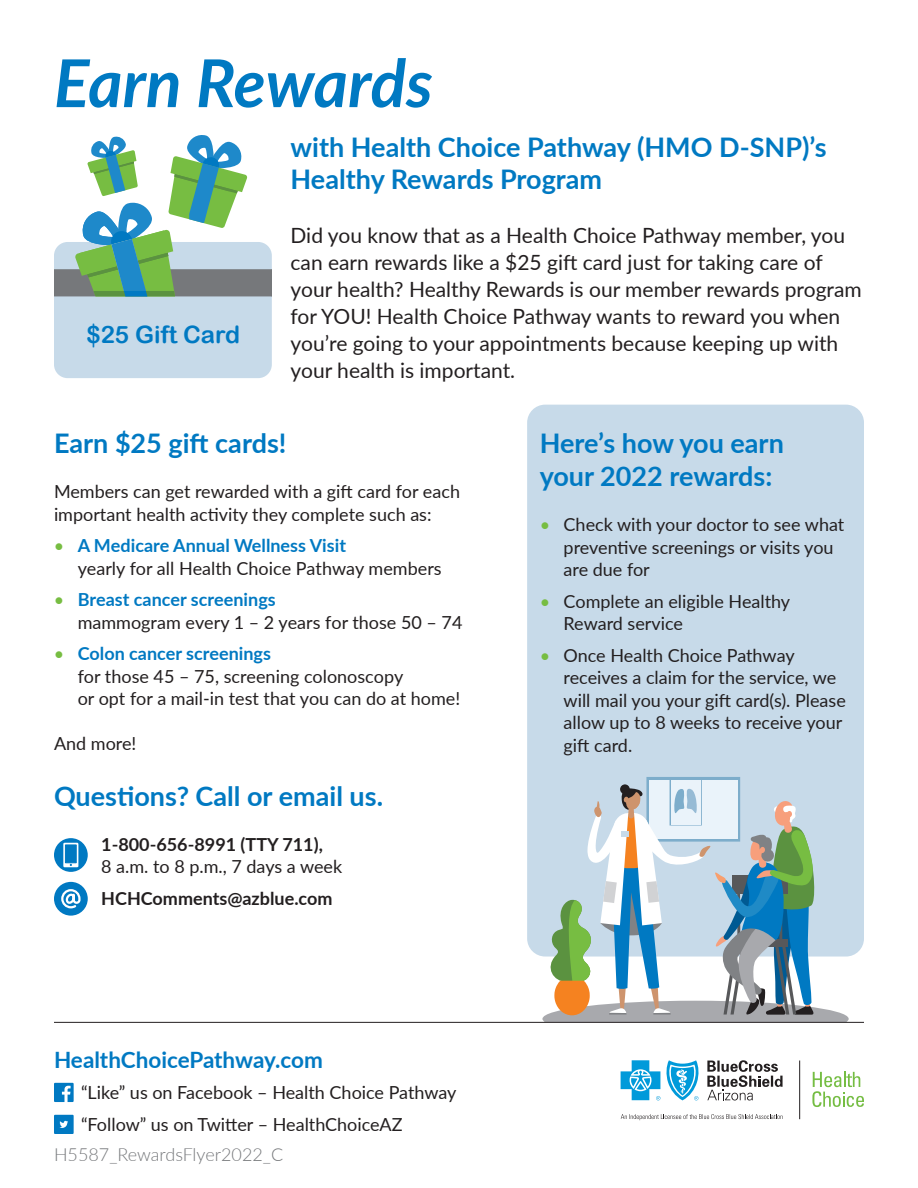
<style>
.page{position:relative;width:918px;height:1188px;background:#fff}
.page>*{position:absolute;margin:0;border:0;box-sizing:border-box;transform-origin:0 0}
.t1{font:italic 700 66px "Lato";color:#0079c2}
.t2{font:700 27px/32.4px "Lato";color:#0079c2}
.t3{font:24px "Arial Rounded MT Bold";color:#0079c2}
.t4{font:700 22.5px "Lato";color:#0079c2}
.t5{font:21px/27px "Lato";color:#231f20}
.t6{font:18px/22.5px "Lato";color:#231f20}
.t7{font:700 18px/22.5px "Lato";color:#231f20}
.t8{font:300 18px "Lato";color:#76787b}
.s1{color:#77bd42}
.s2{font-weight:700;color:#0079c2}
.s3{font-weight:400}
</style>
<div class="page">
<svg style="left:54px;top:135px;width:218px;height:243px"></svg>
<div style="left:527px;top:405px;width:337px;height:552px;background:#c7dae9;border-radius:18px"></div>
<div style="left:542px;top:1001px;width:307px;height:36px;background:#a8a9ad;border-radius:50%"></div>
<svg style="left:544px;top:777px;width:272px;height:238px"></svg>
<div style="left:533px;top:1022px;width:356px;height:166px;background:#fff"></div>
<svg style="left:54px;top:1083px;width:20px;height:19px"></svg>
<svg style="left:54px;top:1115px;width:20px;height:19px"></svg>
<hr style="left:54px;top:1022px;width:810px;height:1px;background:#231f20">
<svg style="left:707px;top:1060px;width:76px;height:41px"></svg>
<svg style="left:621px;top:1060px;width:39px;height:40px"></svg>
<svg style="left:666px;top:1060px;width:33px;height:40px"></svg>
<svg style="left:621px;top:1114px;width:162px;height:6px"></svg>
<svg style="left:812px;top:1072px;width:52px;height:35px"></svg>
<hr style="left:799px;top:1061px;width:1px;height:58px;background:#231f20">
<div style="left:54px;top:882px;width:34px;height:34px;background:#0079c2;border-radius:50%"></div>
<svg style="left:61px;top:889px;width:20px;height:20px"></svg>
<svg style="left:54px;top:838px;width:34px;height:34px"></svg>
<svg style="left:63px;top:843px;width:15px;height:24px"></svg>
<div style="left:65px;top:845px;width:11px;height:18px;background:#0079c2"></div>
<p class="t1" style="left:54px;top:35px;width:380px">Earn Rewards</p>
<p class="t3" style="left:86px;top:320px;width:155px">$25 Gift Card</p>
<p class="t2" style="left:291px;top:130px;width:538px">with Health Choice Pathway (HMO D-SNP)’s<br>Healthy Rewards Program</p>
<p class="t5" style="left:291px;top:221px;width:573px">Did you know that as a Health Choice Pathway member, you can earn rewards like a $25 gift card just for taking care of your health? Healthy Rewards is our member rewards program for YOU! Health Choice Pathway wants to reward you when you’re going to your appointments because keeping up with your health is important.</p>
<p class="t2" style="left:54px;top:426px;width:234px">Earn $25 gift cards!</p>
<p class="t6" style="left:54px;top:480px;width:408px">Members can get rewarded with a gift card for each important health activity they complete such as:</p>
<p class="t6" style="left:78px;top:534px;width:365px;text-indent:-24px"><span class="s1">•</span> <span class="s2">A Medicare Annual Wellness Visit<br></span>yearly for all Health Choice Pathway members</p>
<p class="t6" style="left:78px;top:588px;width:386px;text-indent:-24px"><span class="s1">•</span> <span class="s2">Breast cancer screenings<br></span>mammogram every 1 – 2 years for those 50 – 74</p>
<p class="t6" style="left:78px;top:642px;width:384px;text-indent:-24px"><span class="s1">•</span> <span class="s2">Colon cancer screenings<br></span>for those 45 – 75, screening colonoscopy<br>or opt for a mail-in test that you can do at home!</p>
<p class="t6" style="left:54px;top:732px;width:84px">And more!</p>
<p class="t2" style="left:54px;top:779px;width:331px">Questions? Call or email us.</p>
<p class="t7" style="left:101px;top:832px;width:242px">1-800-656-8991 (TTY 711),<br><span class="s3">8 a.m. to 8 p.m., 7 days a week</span></p>
<p class="t7" style="left:101px;top:886px;width:233px">HCHComments@azblue.com</p>
<p class="t4" style="left:54px;top:1043px;width:271px">HealthChoicePathway.com</p>
<p class="t6" style="left:81px;top:1081px;width:377px">“Like” us on Facebook – Health Choice Pathway</p>
<p class="t6" style="left:81px;top:1112px;width:323px">“Follow” us on Twitter – HealthChoiceAZ</p>
<p class="t8" style="left:54px;top:1142px;width:231px">H5587_RewardsFlyer2022_C</p>
<p class="t2" style="left:540px;top:426px;width:246px;line-height:33px">Here’s how you earn your 2022 rewards:</p>
<p class="t6" style="left:564px;top:513px;width:282px;text-indent:-24px"><span class="s1">•</span> Check with your doctor to see what preventive screenings or visits you are due for</p>
<p class="t6" style="left:564px;top:589px;width:228px;text-indent:-24px"><span class="s1">•</span> Complete an eligible Healthy<br>Reward service</p>
<p class="t6" style="left:564px;top:643px;width:284px;text-indent:-24px"><span class="s1">•</span> Once Health Choice Pathway receives a claim for the service, we will mail you your gift card(s). Please allow up to 8 weeks to receive your gift card.</p>
</div>
